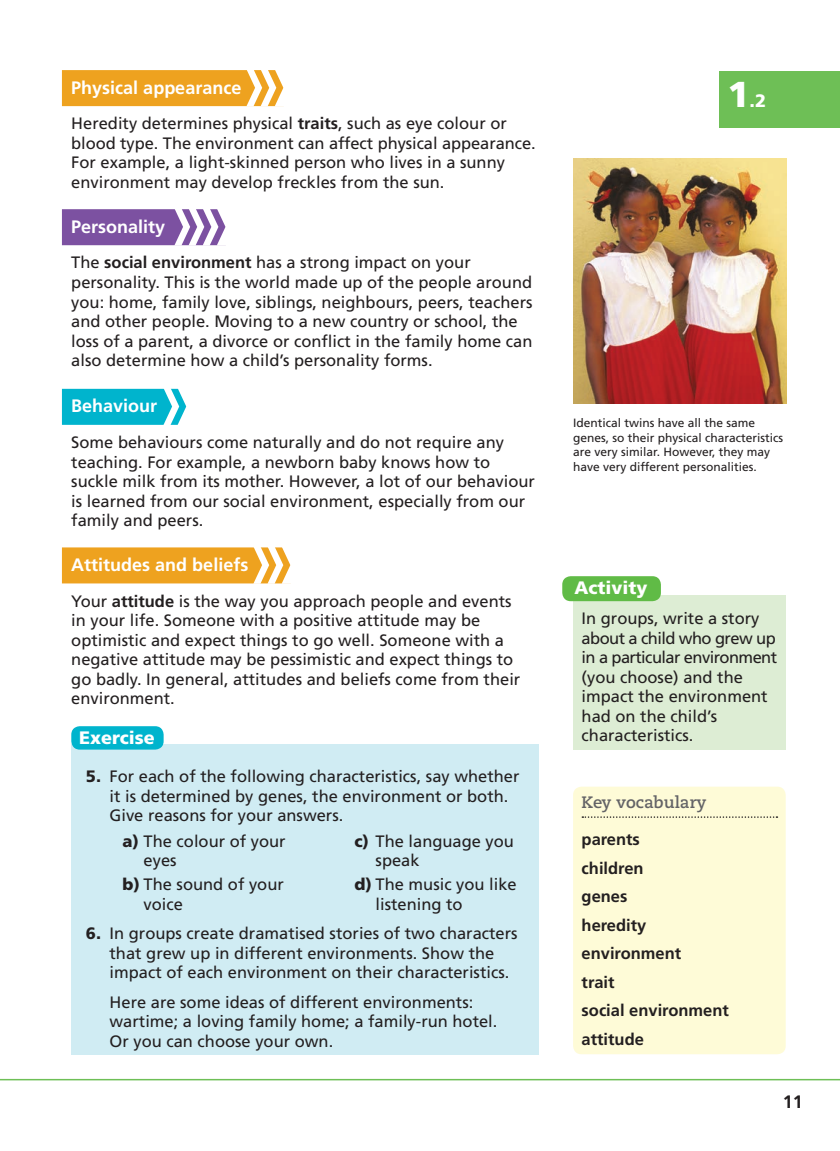
<style>
.page{position:relative;width:840px;height:1151px;background:#fff}
.page>*{position:absolute;margin:0;border:0;box-sizing:border-box;transform-origin:0 0}
.t1{font:700 18px "Frutiger LT Std";color:#fff}
.t2{font:900 18px "Frutiger LT Std";color:#fff}
.t3{font:700 18px "Frutiger LT Std";color:#231f20}
.t4{font:16.5px/19.5px "Frutiger LT Std";color:#231f20}
.t5{font:700 16.5px/28.5px "Frutiger LT Std";color:#231f20}
.t6{font:700 16.5px "Caecilia LT Std";color:#636366}
.t7{font:12px/14.4px "Frutiger LT Std";color:#231f20}
.s1{font-weight:700}
.s2{font-weight:900}
.s3{font-size:36px}
</style>
<div class="page">
<hr style="left:0;top:1078px;width:840px;height:2px;background:#6ebf56">
<div style="left:719px;top:71px;width:121px;height:56px;background:#6ebf56"></div>
<div style="left:62px;top:70px;width:222px;height:36px;background:#eea21f"></div>
<div style="left:62px;top:209px;width:164px;height:36px;background:#7c51a1"></div>
<div style="left:62px;top:389px;width:125px;height:36px;background:#00b4cd"></div>
<div style="left:62px;top:547px;width:229px;height:36px;background:#eea21f"></div>
<svg style="left:246px;top:70px;width:38px;height:36px"></svg>
<svg style="left:174px;top:209px;width:52px;height:36px"></svg>
<svg style="left:163px;top:388px;width:24px;height:37px"></svg>
<svg style="left:253px;top:547px;width:38px;height:36px"></svg>
<div style="left:71px;top:744px;width:468px;height:310px;background:#d0ecf3"></div>
<div style="left:71px;top:726px;width:93px;height:23px;background:#00b4cd;border-radius:9px"></div>
<div style="left:573px;top:786px;width:213px;height:268px;background:#fefbd7;border-radius:9px"></div>
<svg style="left:582px;top:816px;width:195px;height:1px"></svg>
<div style="left:573px;top:595px;width:213px;height:154px;background:#ddedd4"></div>
<div style="left:562px;top:576px;width:99px;height:25px;background:#60bb46;border-radius:9px"></div>
<img style="left:573px;top:158px;width:213px;height:245px">
<p class="t1" style="left:71px;top:80px;width:172px">Physical appearance</p>
<p class="t4" style="left:71px;top:115px;width:466px">Heredity determines physical <span class="s1">traits</span>, such as eye colour or blood type. The environment can affect physical appearance.<br>For example, a light-skinned person who lives in a sunny environment may develop freckles from the sun.</p>
<p class="t1" style="left:71px;top:219px;width:96px">Personality</p>
<p class="t4" style="left:71px;top:254px;width:463px">The <span class="s1">social environment</span> has a strong impact on your personality. This is the world made up of the people around you: home, family love, siblings, neighbours, peers, teachers and other people. Moving to a new country or school, the loss of a parent, a divorce or conflict in the family home can also determine how a child’s personality forms.</p>
<p class="t1" style="left:71px;top:398px;width:88px">Behaviour</p>
<p class="t4" style="left:71px;top:433px;width:465px">Some behaviours come naturally and do not require any teaching. For example, a newborn baby knows how to suckle milk from its mother. However, a lot of our behaviour is learned from our social environment, especially from our family and peers.</p>
<p class="t1" style="left:71px;top:557px;width:179px">Attitudes and beliefs</p>
<p class="t4" style="left:71px;top:592px;width:450px">Your <span class="s1">attitude</span> is the way you approach people and events in your life. Someone with a positive attitude may be optimistic and expect things to go well. Someone with a negative attitude may be pessimistic and expect things to go badly. In general, attitudes and beliefs come from their environment.</p>
<p class="t2" style="left:79px;top:730px;width:77px">Exercise</p>
<p class="t4" style="left:110px;top:767px;width:411px;text-indent:-24px"><span class="s2">5.</span> For each of the following characteristics, say whether it is determined by genes, the environment or both.<br>Give reasons for your answers.</p>
<p class="t4" style="left:144px;top:832px;width:144px;text-indent:-21px"><span class="s2">a)</span> The colour of your eyes</p>
<p class="t4" style="left:144px;top:875px;width:142px;text-indent:-21px"><span class="s2">b)</span> The sound of your voice</p>
<p class="t4" style="left:376px;top:832px;width:140px;text-indent:-21px"><span class="s2">c)</span> The language you speak</p>
<p class="t4" style="left:376px;top:875px;width:143px;text-indent:-21px"><span class="s2">d)</span> The music you like listening to</p>
<p class="t4" style="left:110px;top:924px;width:410px;text-indent:-24px"><span class="s2">6.</span> In groups create dramatised stories of two characters that grew up in different environments. Show the impact of each environment on their characteristics.</p>
<p class="t4" style="left:110px;top:993px;width:389px">Here are some ideas of different environments: wartime; a loving family home; a family-run hotel.<br>Or you can choose your own.</p>
<p class="t2" style="left:728px;top:93px;width:40px"><span class="s3">1</span>.2</p>
<p class="t7" style="left:573px;top:417px;width:212px">Identical twins have all the same genes, so their physical characteristics are very similar. However, they may have very different personalities.</p>
<p class="t2" style="left:574px;top:580px;width:75px">Activity</p>
<p class="t4" style="left:582px;top:609px;width:197px">In groups, write a story about a child who grew up in a particular environment (you choose) and the impact the environment had on the child’s characteristics.</p>
<p class="t6" style="left:582px;top:795px;width:126px">Key vocabulary</p>
<p class="t5" style="left:582px;top:826px;width:149px">parents<br>children<br>genes<br>heredity environment<br>trait<br>social environment attitude</p>
<p class="t3" style="left:783px;top:1094px;width:22px">11</p>
</div>
